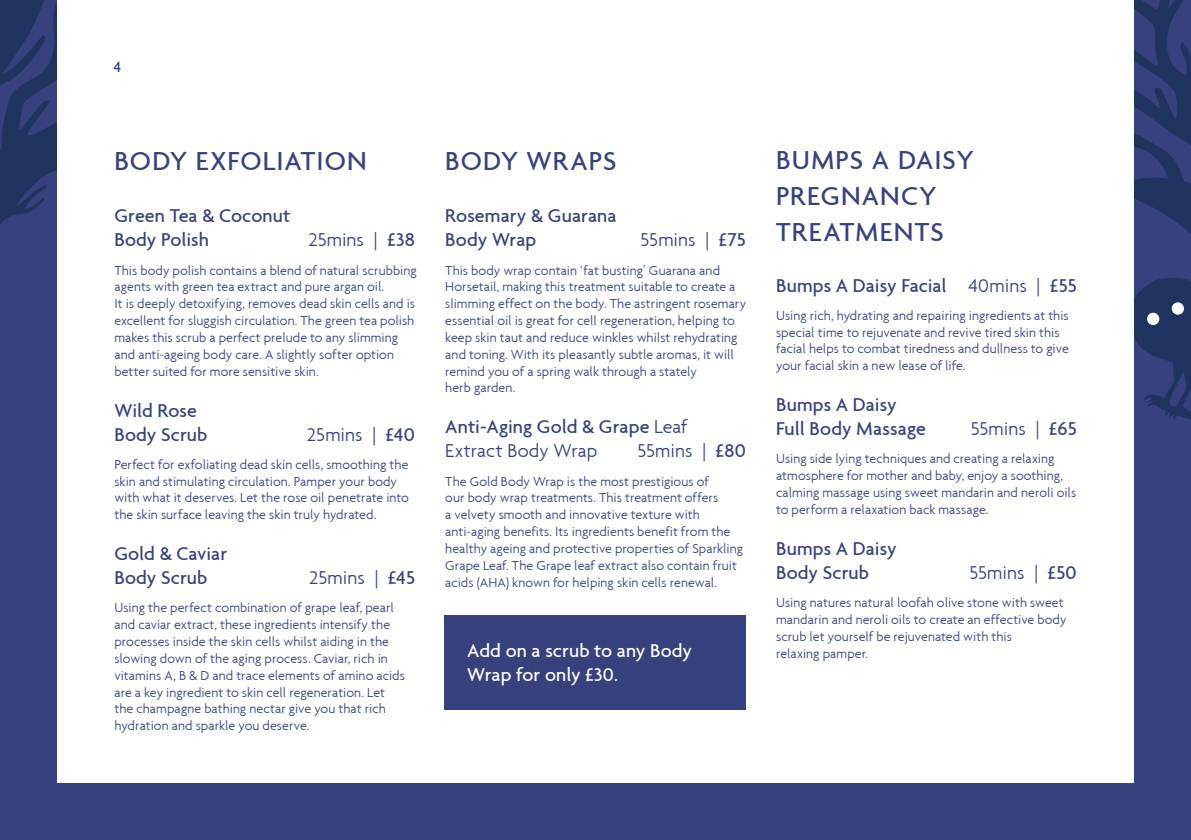
<style>
.page{position:relative;width:1191px;height:840px;background:#fff}
.page>*{position:absolute;margin:0;border:0;box-sizing:border-box;transform-origin:0 0}
.t1{font:500 28px/36px "Agenda";letter-spacing:.04em;color:#36417d}
.t2{font:500 20px/24px "Agenda";letter-spacing:.005em;color:#36417d}
.t3{font:300 20px "Agenda";color:#36417d}
.t4{font:500 20px "Agenda";letter-spacing:.005em;color:#fff}
.t5{font:500 16px "Agenda";color:#35417c}
.t6{font:300 14px/16.8px "Agenda";color:#36417d}
.s1{font-weight:500}
.s2{font-weight:300}
</style>
<div class="page">
<div style="left:0;top:0;width:1191px;height:839px;background:#36417d"></div>
<svg style="left:1089px;top:0;width:102px;height:783px"></svg>
<svg style="left:1134px;top:277px;width:57px;height:153px"></svg>
<div style="left:1147px;top:312px;width:12px;height:13px;background:#fff;border-radius:50%"></div>
<div style="left:1171px;top:302px;width:13px;height:12px;background:#fff;border-radius:50%"></div>
<svg style="left:0;top:0;width:58px;height:418px"></svg>
<div style="left:58px;top:0;width:1076px;height:781px;background:#fff"></div>
<div style="left:444px;top:615px;width:302px;height:94px;background:#36417d"></div>
<p class="t5" style="left:113px;top:57px;width:9px">4</p>
<h1 class="t1" style="left:114px;top:142px;width:254px">BODY EXFOLIATION</h1>
<h1 class="t1" style="left:445px;top:142px;width:173px">BODY WRAPS</h1>
<h1 class="t1" style="left:776px;top:141px;width:199px">BUMPS A DAISY<br>PREGNANCY<br>TREATMENTS</h1>
<h2 class="t2" style="left:114px;top:203px;width:177px">Green Tea &amp; Coconut<br>Body Polish</h2>
<h2 class="t2" style="left:445px;top:203px;width:173px">Rosemary &amp; Guarana<br>Body Wrap</h2>
<h2 class="t3" style="left:308px;top:228px;width:108px">25mins | <span class="s1">£38</span></h2>
<p class="t6" style="left:114px;top:261px;width:304px">This body polish contains a blend of natural scrubbing agents with green tea extract and pure argan oil.<br>It is deeply detoxifying, removes dead skin cells and is excellent for sluggish circulation. The green tea polish makes this scrub a perfect prelude to any slimming and anti-ageing body care. A slightly softer option better suited for more sensitive skin.</p>
<h2 class="t2" style="left:114px;top:397px;width:95px">Wild Rose<br>Body Scrub</h2>
<h2 class="t3" style="left:640px;top:228px;width:107px">55mins | <span class="s1">£75</span></h2>
<p class="t6" style="left:445px;top:261px;width:302px">This body wrap contain ‘fat busting’ Guarana and Horsetail, making this treatment suitable to create a slimming effect on the body. The astringent rosemary essential oil is great for cell regeneration, helping to keep skin taut and reduce winkles whilst rehydrating and toning. With its pleasantly subtle aromas, it will remind you of a spring walk through a stately<br>herb garden.</p>
<h2 class="t2" style="left:445px;top:414px;width:244px">Anti-Aging Gold &amp; Grape <span class="s2">Leaf<br>Extract Body Wrap</span></h2>
<h2 class="t2" style="left:776px;top:272px;width:302px">Bumps A Daisy Facial <span class="s2">40mins |</span> £55</h2>
<p class="t6" style="left:776px;top:306px;width:294px">Using rich, hydrating and repairing ingredients at this special time to rejuvenate and revive tired skin this facial helps to combat tiredness and dullness to give your facial skin a new lease of life.</p>
<h2 class="t2" style="left:776px;top:392px;width:151px">Bumps A Daisy<br>Full Body Massage</h2>
<h2 class="t3" style="left:970px;top:417px;width:107px">55mins | <span class="s1">£65</span></h2>
<p class="t6" style="left:776px;top:450px;width:302px">Using side lying techniques and creating a relaxing atmosphere for mother and baby, enjoy a soothing, calming massage using sweet mandarin and neroli oils to perform a relaxation back massage.</p>
<h2 class="t2" style="left:776px;top:535px;width:122px">Bumps A Daisy<br>Body Scrub</h2>
<h2 class="t3" style="left:307px;top:422px;width:110px">25mins | <span class="s1">£40</span></h2>
<p class="t6" style="left:114px;top:455px;width:296px">Perfect for exfoliating dead skin cells, smoothing the skin and stimulating circulation. Pamper your body with what it deserves. Let the rose oil penetrate into the skin surface leaving the skin truly hydrated.</p>
<h2 class="t2" style="left:114px;top:541px;width:114px">Gold &amp; Caviar<br>Body Scrub</h2>
<h2 class="t3" style="left:637px;top:439px;width:110px">55mins | <span class="s1">£80</span></h2>
<p class="t6" style="left:445px;top:472px;width:299px">The Gold Body Wrap is the most prestigious of<br>our body wrap treatments. This treatment offers<br>a velvety smooth and innovative texture with anti-aging benefits. Its ingredients benefit from the healthy ageing and protective properties of Sparkling Grape Leaf. The Grape leaf extract also contain fruit acids (AHA) known for helping skin cells renewal.</p>
<h2 class="t3" style="left:969px;top:560px;width:109px">55mins | <span class="s1">£50</span></h2>
<p class="t6" style="left:776px;top:593px;width:292px">Using natures natural loofah olive stone with sweet mandarin and neroli oils to create an effective body scrub let yourself be rejuvenated with this</p>
<h2 class="t3" style="left:309px;top:566px;width:107px">25mins | <span class="s1">£45</span></h2>
<p class="t6" style="left:114px;top:599px;width:292px">Using the perfect combination of grape leaf, pearl and caviar extract, these ingredients intensify the processes inside the skin cells whilst aiding in the slowing down of the aging process. Caviar, rich in vitamins A, B &amp; D and trace elements of amino acids are a key ingredient to skin cell regeneration. Let the champagne bathing nectar give you that rich hydration and sparkle you deserve.</p>
<h2 class="t4" style="left:467px;top:638px;width:226px">Add on a scrub to any Body</h2>
<p class="t6" style="left:776px;top:644px;width:94px">relaxing pamper.</p>
<h2 class="t4" style="left:467px;top:662px;width:152px">Wrap for only £30.</h2>
</div>
